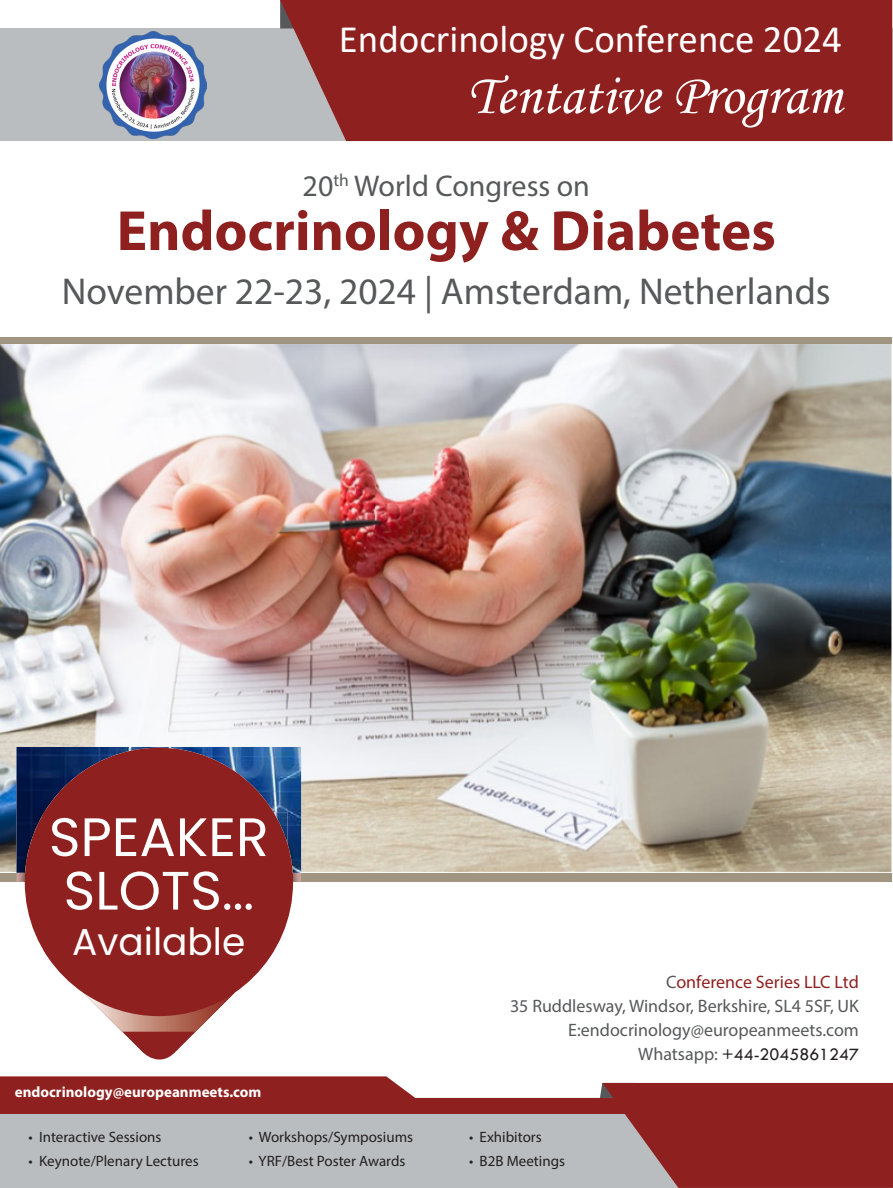
<style>
.page{position:relative;width:893px;height:1188px;background:#fff}
.page>*{position:absolute;margin:0;border:0;box-sizing:border-box;transform-origin:0 0}
.t1{font:700 57px "Myriad Pro";color:#8e211f}
.t2{font:57px "Monotype Corsiva";color:#fff}
.t3{font:54px "Poppins";color:#fff}
.t4{font:39px "Calibri";color:#fff}
.t5{font:37.5px "Myriad Pro";color:#57585a}
.t6{font:37.5px "Poppins";color:#fff}
.t7{font:30px "Myriad Pro";color:#57585a}
.t8{font:18px/24px "Myriad Pro";color:#57585a;text-align:right}
.t9{font:15px "Myriad Pro";color:#231f20}
.t10{font:700 15px "Myriad Pro";color:#fff}
.s1{font-size:51px}
.s2{color:#8e211f}
.s3{font-family:"Tw Cen";color:#231f20}
</style>
<div class="page">
<div style="left:0;top:1113px;width:598px;height:74px;background:#babdbf"></div>
<div style="left:0;top:28px;width:892px;height:113px;background:#babdbf"></div>
<div style="left:280px;top:0;width:612px;height:141px;background:#8e211f"></div>
<div style="left:0;top:1097px;width:760px;height:16px;background:#8e211f"></div>
<svg style="left:598px;top:1082px;width:295px;height:105px;background:#943735"></svg>
<svg style="left:0;top:1076px;width:420px;height:22px;background:#942e2c"></svg>
<img style="left:100px;top:31px;width:107px;height:107px">
<div style="left:0;top:337px;width:891px;height:544px;background:#a09581"></div>
<img style="left:0;top:344px;width:891px;height:528px">
<svg style="left:34px;top:931px;width:249px;height:129px"></svg>
<img style="left:16px;top:747px;width:285px;height:134px">
<div style="left:25px;top:747px;width:268px;height:269px;background:#8e211f;border-radius:50%"></div>
<img style="left:274px;top:812px;width:14px;height:32px">
<svg style="left:83px;top:993px;width:151px;height:38px"></svg>
<p class="t4" style="left:339px;top:12px;width:505px">Endocrinology Conference 2024</p>
<p class="t2" style="left:467px;top:61px;width:377px">Tentative Program</p>
<p class="t7" style="left:303px;top:167px;width:289px">20<sup>th</sup> World Congress on</p>
<p class="t1" style="left:117px;top:193px;width:661px">Endocrinology &amp; Diabetes</p>
<p class="t5" style="left:62px;top:268px;width:770px">November 22-23, 2024 | Amsterdam, Netherlands</p>
<p class="t3" style="left:49px;top:805px;width:221px">SPEAKER</p>
<p class="t3" style="left:64px;top:859px;width:192px">SLOTS<span class="s1">...</span></p>
<p class="t6" style="left:72px;top:919px;width:175px">Available</p>
<p class="t10" style="left:15px;top:1082px;width:248px">endocrinology@europeanmeets.com</p>
<p class="t9" style="left:28px;top:1127px;width:135px">• Interactive Sessions</p>
<p class="t9" style="left:28px;top:1151px;width:172px">• Keynote/Plenary Lectures</p>
<p class="t9" style="left:249px;top:1127px;width:166px">• Workshops/Symposiums</p>
<p class="t9" style="left:249px;top:1151px;width:158px">• YRF/Best Poster Awards</p>
<p class="t8" style="left:510px;top:969px;width:350px">C<span class="s2">onference Series LLC Ltd<br></span>35 Ruddlesway, Windsor, Berkshire, SL4 5SF, UK</p>
<p class="t8" style="left:568px;top:1017px;width:292px">E:endocrinology@europeanmeets.com<br>Whatsapp: <span class="s3">+44-2045861247</span></p>
<p class="t9" style="left:469px;top:1127px;width:74px">• Exhibitors</p>
<p class="t9" style="left:469px;top:1151px;width:98px">• B2B Meetings</p>
</div>
